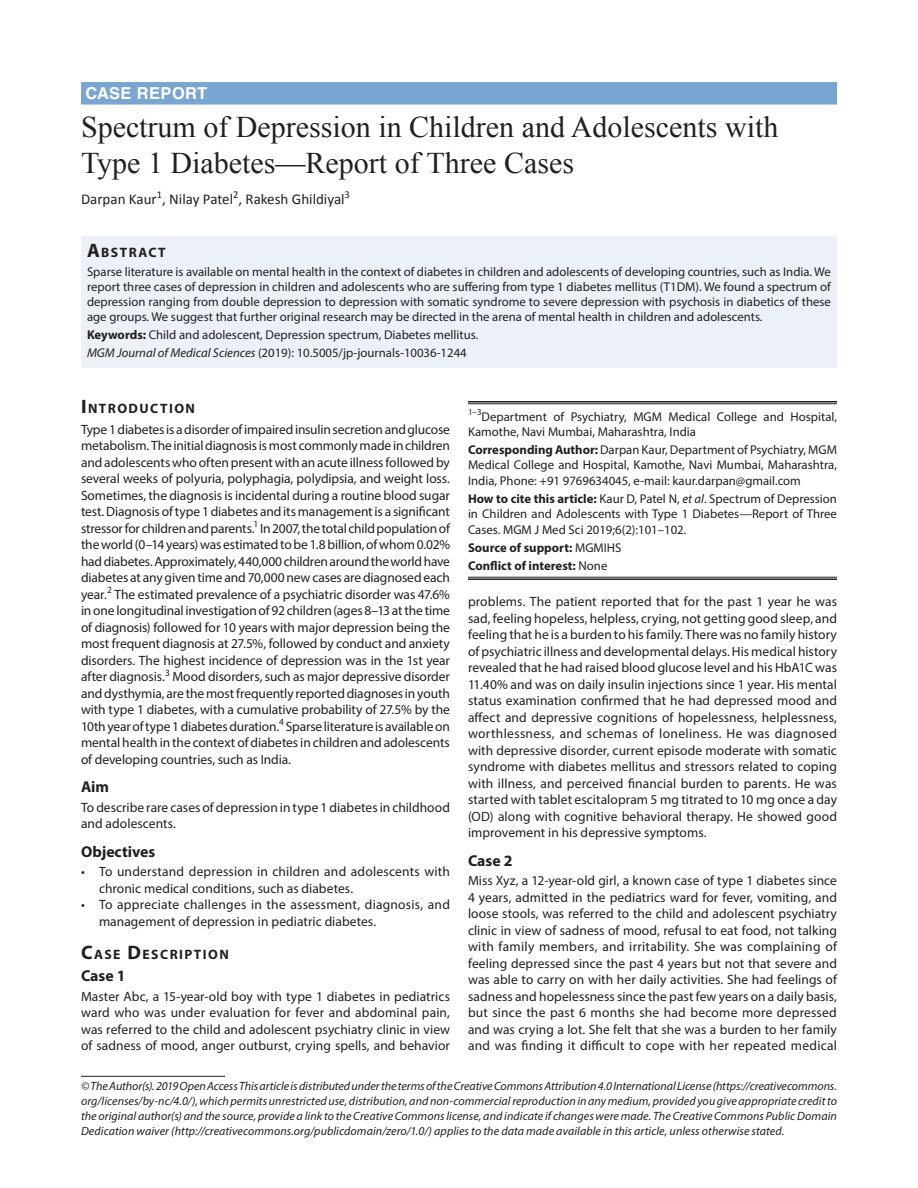
<style>
.page{position:relative;width:918px;height:1188px;background:#fff}
.page>*{position:absolute;margin:0;border:0;box-sizing:border-box;transform-origin:0 0}
.AT{font:30px/36px "Times New Roman";color:#231f20}
.t1{font:700 16.5px "Helvetica LT Std";letter-spacing:.025em;color:#fff}
.t2{font:700 15.75px "Myriad Pro";color:#231f20}
.AU{font:15px "Calibri";color:#231f20}
.AB{font:700 13.65px "Myriad Pro";letter-spacing:.105em;color:#231f20}
.Para-first{font:13.5px/16.5px "Myriad Pro";letter-spacing:.005em;color:#231f20;text-align:justify}
.KW_copy{font:12.75px/15px "Myriad Pro";color:#231f20;text-align:justify}
.AF{font:12.75px/15.3px "Myriad Pro";color:#231f20;text-align:justify}
.AF_-first{font:12.75px/15.3px "Myriad Pro";color:#231f20}
.KW{font:12.75px "Myriad Pro";color:#231f20}
.KW_-last{font:12.75px "Myriad Pro";color:#231f20}
.AF_-last{font:700 12.75px "Myriad Pro";color:#231f20}
.AF-2{font:700 12.75px "Myriad Pro";color:#231f20}
.t3{font:italic 12px/15px "Myriad Pro";letter-spacing:.005em;color:#231f20;text-align:justify}
.s1{font-size:19.5px}
.s2{font-weight:700}
.s3{font-style:italic}
.s4{font-weight:400}
</style>
<div class="page">
<div style="left:81px;top:82px;width:756px;height:23px;background:#79a5d3"></div>
<div style="left:81px;top:236px;width:756px;height:26px;background:#ecf1f8"></div>
<div style="left:81px;top:261px;width:756px;height:69px;background:#ecf1f8"></div>
<div style="left:81px;top:324px;width:756px;height:24px;background:#ecf1f8"></div>
<div style="left:81px;top:338px;width:756px;height:30px;background:#ecf1f8"></div>
<hr style="left:81px;top:1076px;width:144px;height:1px;background:#231f20">
<hr style="left:468px;top:401px;width:369px;height:2px;background:#231f20">
<hr style="left:468px;top:404px;width:369px;height:1px;background:#231f20">
<hr style="left:468px;top:577px;width:369px;height:1px;background:#231f20">
<hr style="left:468px;top:578px;width:369px;height:2px;background:#231f20">
<p class="t1" style="left:86px;top:83px;width:123px">CASE REPORT</p>
<p class="AT" style="left:81px;top:108px;width:699px">Spectrum of Depression in Children and Adolescents with<br>Type 1 Diabetes—Report of Three Cases</p>
<p class="AU" style="left:81px;top:190px;width:270px">Darpan Kaur<sup>1</sup>, Nilay Patel<sup>2</sup>, Rakesh Ghildiyal<sup>3</sup></p>
<p class="AB" style="left:87px;top:243px;width:80px"><span class="s1">A</span>BSTRACT</p>
<p class="KW_copy" style="left:87px;top:264px;width:746px">Sparse literature is available on mental health in the context of diabetes in children and adolescents of developing countries, such as India. We report three cases of depression in children and adolescents who are suffering from type 1 diabetes mellitus (T1DM). We found a spectrum of depression ranging from double depression to depression with somatic syndrome to severe depression with psychosis in diabetics of these age groups. We suggest that further original research may be directed in the arena of mental health in children and adolescents.</p>
<p class="KW" style="left:87px;top:327px;width:393px"><span class="s2">Keywords:</span> Child and adolescent, Depression spectrum, Diabetes mellitus.</p>
<p class="KW_-last" style="left:87px;top:345px;width:381px"><span class="s3">MGM Journal of Medical Sciences</span> (2019): 10.5005/jp-journals-10036-1244</p>
<h1 class="AB" style="left:81px;top:399px;width:116px"><span class="s1">I</span>NTRODUCTION</h1>
<p class="Para-first" style="left:81px;top:421px;width:371px">Type 1 diabetes is a disorder of impaired insulin secretion and glucose metabolism. The initial diagnosis is most commonly made in children and adolescents who often present with an acute illness followed by several weeks of polyuria, polyphagia, polydipsia, and weight loss.<br>Sometimes, the diagnosis is incidental during a routine blood sugar test. Diagnosis of type 1 diabetes and its management is a significant stressor for children and parents.<sup>1</sup> In 2007, the total child population of the world (0–14 years) was estimated to be 1.8 billion, of whom 0.02% had diabetes. Approximately, 440,000 children around the world have diabetes at any given time and 70,000 new cases are diagnosed each year.<sup>2</sup> The estimated prevalence of a psychiatric disorder was 47.6% in one longitudinal investigation of 92 children (ages 8–13 at the time of diagnosis) followed for 10 years with major depression being the most frequent diagnosis at 27.5%, followed by conduct and anxiety disorders. The highest incidence of depression was in the 1st year after diagnosis.<sup>3</sup> Mood disorders, such as major depressive disorder and dysthymia, are the most frequently reported diagnoses in youth with type 1 diabetes, with a cumulative probability of 27.5% by the 10th year of type 1 diabetes duration.<sup>4</sup> Sparse literature is available on mental health in the context of diabetes in children and adolescents of developing countries, such as India.</p>
<h2 class="t2" style="left:81px;top:777px;width:30px">Aim</h2>
<p class="Para-first" style="left:81px;top:799px;width:370px">To describe rare cases of depression in type 1 diabetes in childhood and adolescents.</p>
<h2 class="t2" style="left:81px;top:841px;width:76px">Objectives</h2>
<p class="Para-first" style="left:99px;top:863px;width:353px;text-indent:-18px">• To understand depression in children and adolescents with chronic medical conditions, such as diabetes.</p>
<p class="Para-first" style="left:99px;top:896px;width:353px;text-indent:-18px">• To appreciate challenges in the assessment, diagnosis, and management of depression in pediatric diabetes.</p>
<h1 class="AB" style="left:81px;top:945px;width:149px"><span class="s1">C</span>ASE <span class="s1">D</span>ESCRIPTION</h1>
<h2 class="t2" style="left:81px;top:966px;width:46px">Case 1</h2>
<p class="Para-first" style="left:81px;top:988px;width:371px">Master Abc, a 15-year-old boy with type 1 diabetes in pediatrics ward who was under evaluation for fever and abdominal pain, was referred to the child and adolescent psychiatry clinic in view of sadness of mood, anger outburst, crying spells, and behavior</p>
<p class="AF_-first" style="left:468px;top:408px;width:371px"><sup>1–3</sup>Department of Psychiatry, MGM Medical College and Hospital,<br>Kamothe, Navi Mumbai, Maharashtra, India</p>
<p class="AF" style="left:468px;top:442px;width:371px"><span class="s2">Corresponding Author:</span> Darpan Kaur, Department of Psychiatry, MGM Medical College and Hospital, Kamothe, Navi Mumbai, Maharashtra, India, Phone: +91 9769634045, e-mail: kaur.darpan@gmail.com</p>
<p class="AF" style="left:468px;top:491px;width:370px"><span class="s2">How to cite this article:</span> Kaur D, Patel N, <span class="s3">et al</span>. Spectrum of Depression in Children and Adolescents with Type 1 Diabetes—Report of Three Cases. MGM J Med Sci 2019;6(2):101–102.</p>
<p class="AF-2" style="left:468px;top:539px;width:155px">Source of support: <span class="s4">MGMIHS</span></p>
<p class="AF_-last" style="left:468px;top:558px;width:141px">Conflict of interest: <span class="s4">None</span></p>
<p class="Para-first" style="left:468px;top:593px;width:371px">problems. The patient reported that for the past 1 year he was sad, feeling hopeless, helpless, crying, not getting good sleep, and feeling that he is a burden to his family. There was no family history of psychiatric illness and developmental delays. His medical history revealed that he had raised blood glucose level and his HbA1C was 11.40% and was on daily insulin injections since 1 year. His mental status examination confirmed that he had depressed mood and affect and depressive cognitions of hopelessness, helplessness, worthlessness, and schemas of loneliness. He was diagnosed with depressive disorder, current episode moderate with somatic syndrome with diabetes mellitus and stressors related to coping with illness, and perceived financial burden to parents. He was started with tablet escitalopram 5 mg titrated to 10 mg once a day (OD) along with cognitive behavioral therapy. He showed good improvement in his depressive symptoms.</p>
<h2 class="t2" style="left:468px;top:850px;width:46px">Case 2</h2>
<p class="Para-first" style="left:468px;top:872px;width:371px">Miss Xyz, a 12-year-old girl, a known case of type 1 diabetes since 4 years, admitted in the pediatrics ward for fever, vomiting, and loose stools, was referred to the child and adolescent psychiatry clinic in view of sadness of mood, refusal to eat food, not talking with family members, and irritability. She was complaining of feeling depressed since the past 4 years but not that severe and was able to carry on with her daily activities. She had feelings of sadness and hopelessness since the past few years on a daily basis, but since the past 6 months she had become more depressed and was crying a lot. She felt that she was a burden to her family and was finding it difficult to cope with her repeated medical</p>
<p class="t3" style="left:81px;top:1078px;width:758px">© The Author(s). 2019 Open Access This article is distributed under the terms of the Creative Commons Attribution 4.0 International License (https://creativecommons. org/licenses/by-nc/4.0/), which permits unrestricted use, distribution, and non-commercial reproduction in any medium, provided you give appropriate credit to the original author(s) and the source, provide a link to the Creative Commons license, and indicate if changes were made. The Creative Commons Public Domain Dedication waiver (http://creativecommons.org/publicdomain/zero/1.0/) applies to the data made available in this article, unless otherwise stated.</p>
</div>
